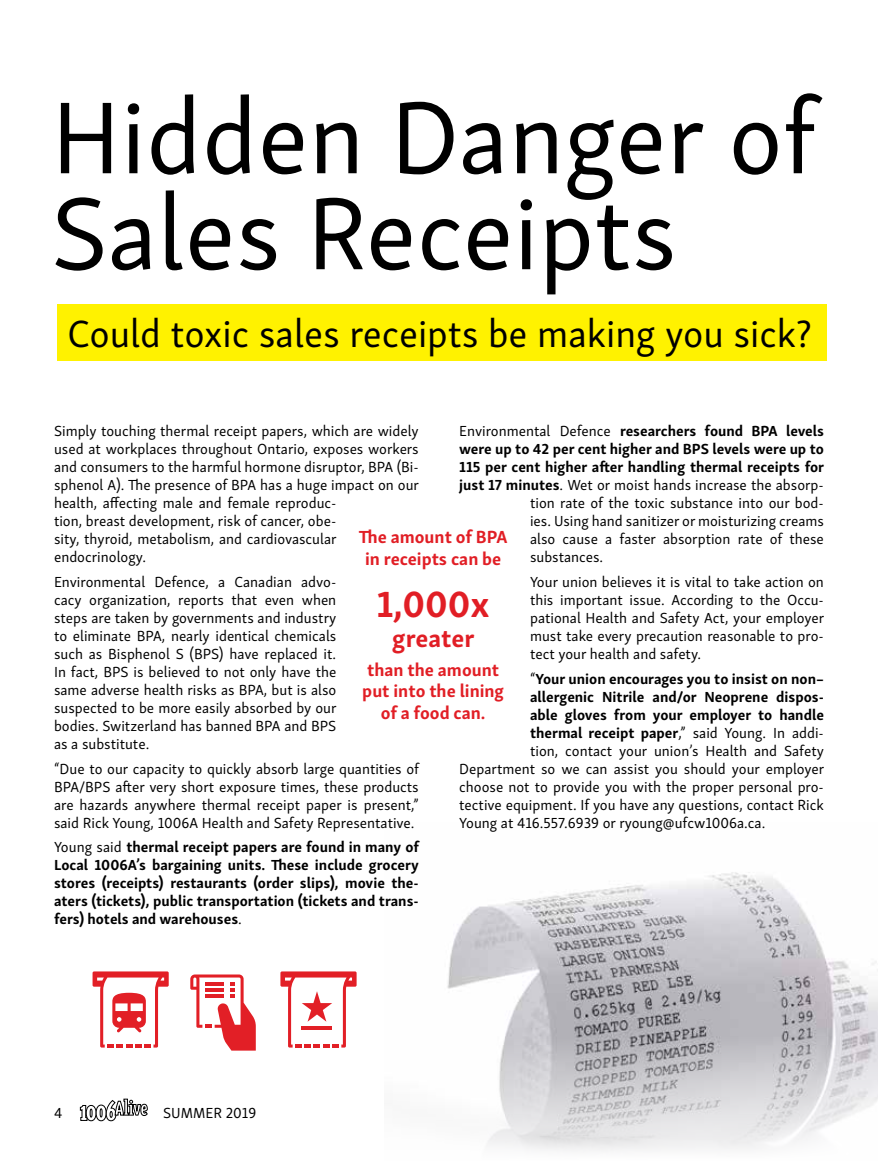
<style>
.page{position:relative;width:878px;height:1161px;background:#fff}
.page>*{position:absolute;margin:0;border:0;box-sizing:border-box;transform-origin:0 0}
.t1{font:105px/96px "Skolar Sans";color:#000}
.t2{font:39px "Skolar Sans";color:#000}
.t3{font:700 37.5px "Skolar Sans";color:#e11e25}
.t4{font:700 25.5px "Skolar Sans";color:#e11e25}
.t5{font:700 18px/21.6px "Skolar Sans";color:#e11e25;text-align:center}
.t6{font:15px/18px "Skolar Sans";color:#000;text-align:justify}
.t7{font:700 15px/18px "Skolar Sans";color:#000;text-align:justify}
.s1{font-weight:400}
.s2{font-weight:700}
.s3{font-family:"Triplex Cond Serif OT";font-weight:900;font-size:32.55px;color:#fff}
.s4{font-family:"Triplex Cond Serif OT";font-weight:900;font-size:31.95px;color:#fff}
.s5{font-family:"Triplex Cond Serif OT";font-weight:900;font-size:32.7px;color:#fff}
.s6{font-family:"Triplex Cond Serif OT";font-weight:900;font-size:32.4px;color:#fff}
</style>
<div class="page">
<img style="left:447px;top:872px;width:431px;height:279px">
<div style="left:57px;top:304px;width:769px;height:56px;background:#fff200"></div>
<svg style="left:93px;top:971px;width:76px;height:77px"></svg>
<svg style="left:190px;top:975px;width:66px;height:76px"></svg>
<svg style="left:280px;top:971px;width:76px;height:77px"></svg>
<hr style="left:302px;top:1026px;width:30px;height:3px;background:#e21f26">
<svg style="left:80px;top:1099px;width:68px;height:22px"></svg>
<h1 class="t1" style="left:51px;top:81px;width:767px">Hidden Danger of<br>Sales Receipts</h1>
<h2 class="t2" style="left:68px;top:304px;width:745px">Could toxic sales receipts be making you sick?</h2>
<p class="t7" style="left:459px;top:421px;width:366px"><span class="s1">Environmental Defence</span> researchers found BPA levels</p>
<p class="t7" style="left:459px;top:439px;width:366px">were up to 42 per cent higher and BPS levels were up to</p>
<p class="t7" style="left:459px;top:457px;width:366px">115 per cent higher after handling thermal receipts for</p>
<p class="t6" style="left:459px;top:475px;width:366px"><span class="s2">just 17 minutes</span>. Wet or moist hands increase the absorp-</p>
<p class="t6" style="left:530px;top:493px;width:295px">tion rate of the toxic substance into our bod-</p>
<p class="t6" style="left:530px;top:511px;width:295px">ies. Using hand sanitizer or moisturizing creams</p>
<p class="t6" style="left:530px;top:529px;width:295px">also cause a faster absorption rate of these</p>
<p class="t6" style="left:530px;top:547px;width:75px">substances.</p>
<p class="t6" style="left:530px;top:572px;width:296px">Your union believes it is vital to take action on this important issue. According to the Occu&shy;pational Health and Safety Act, your employer must take every precaution reasonable to pro&shy;tect your health and safety.</p>
<p class="t7" style="left:530px;top:668px;width:295px"><span class="s1">“</span>Your union encourages you to insist on non–</p>
<p class="t7" style="left:530px;top:686px;width:295px">allergenic Nitrile and/or Neoprene dispos-</p>
<p class="t7" style="left:530px;top:704px;width:295px">able gloves from your employer to handle</p>
<p class="t7" style="left:530px;top:722px;width:295px">thermal receipt paper<span class="s1">,” said Young. In addi-</span></p>
<p class="t6" style="left:530px;top:740px;width:295px">tion, contact your union’s Health and Safety</p>
<p class="t6" style="left:459px;top:758px;width:366px">Department so we can assist you should your employer</p>
<p class="t6" style="left:459px;top:776px;width:366px">choose not to provide you with the proper personal pro-</p>
<p class="t6" style="left:459px;top:794px;width:366px">tective equipment. If you have any questions, contact Rick</p>
<p class="t6" style="left:459px;top:812px;width:307px">Young at 416.557.6939 or ryoung@ufcw1006a.ca.</p>
<p class="t6" style="left:54px;top:421px;width:366px;text-align:left">Simply touching thermal receipt papers, which are widely used at workplaces throughout Ontario, exposes workers and consumers to the harmful hormone disruptor, BPA (Bi&shy;sphenol A). The presence of BPA has a huge impact on our health, affecting male and female reproduc-<br>tion, breast development, risk of cancer, obe-<br>sity, thyroid, metabolism, and cardiovascular endocrinology.</p>
<p class="t6" style="left:54px;top:572px;width:284px">Environmental Defence, a Canadian advo&shy;cacy organization, reports that even when steps are taken by governments and industry to eliminate BPA, nearly identical chemicals such as Bisphenol S (BPS) have replaced it.<br>In fact, BPS is believed to not only have the same adverse health risks as BPA, but is also suspected to be more easily absorbed by our bodies. Switzerland has banned BPA and BPS as a substitute.</p>
<p class="t6" style="left:54px;top:758px;width:366px">“Due to our capacity to quickly absorb large quantities of BPA/BPS after very short exposure times, these products are hazards anywhere thermal receipt paper is present,” said Rick Young, 1006A Health and Safety Representative.</p>
<p class="t7" style="left:54px;top:837px;width:366px"><span class="s1">Young said</span> thermal receipt papers are found in many of Local 1006A’s bargaining units. These include grocery stores (receipts) restaurants (order slips), movie the&shy;aters (tickets), public transportation (tickets and trans&shy;fers) hotels and warehouses<span class="s1">.</span></p>
<p class="t5" style="left:359px;top:525px;width:150px">The amount of BPA in receipts can be</p>
<h3 class="t3" style="left:376px;top:573px;width:115px">1,000x</h3>
<h3 class="t4" style="left:392px;top:618px;width:84px">greater</h3>
<p class="t5" style="left:362px;top:657px;width:143px">than the amount put into the lining of a food can.</p>
<p class="t6" style="left:54px;top:1103px;width:204px">4 <span class="s3">1</span><span class="s4">0</span><span class="s5">0</span><span class="s6">6</span><sup>Aliv</sup><sup>e</sup> SUMMER 2019</p>
</div>
